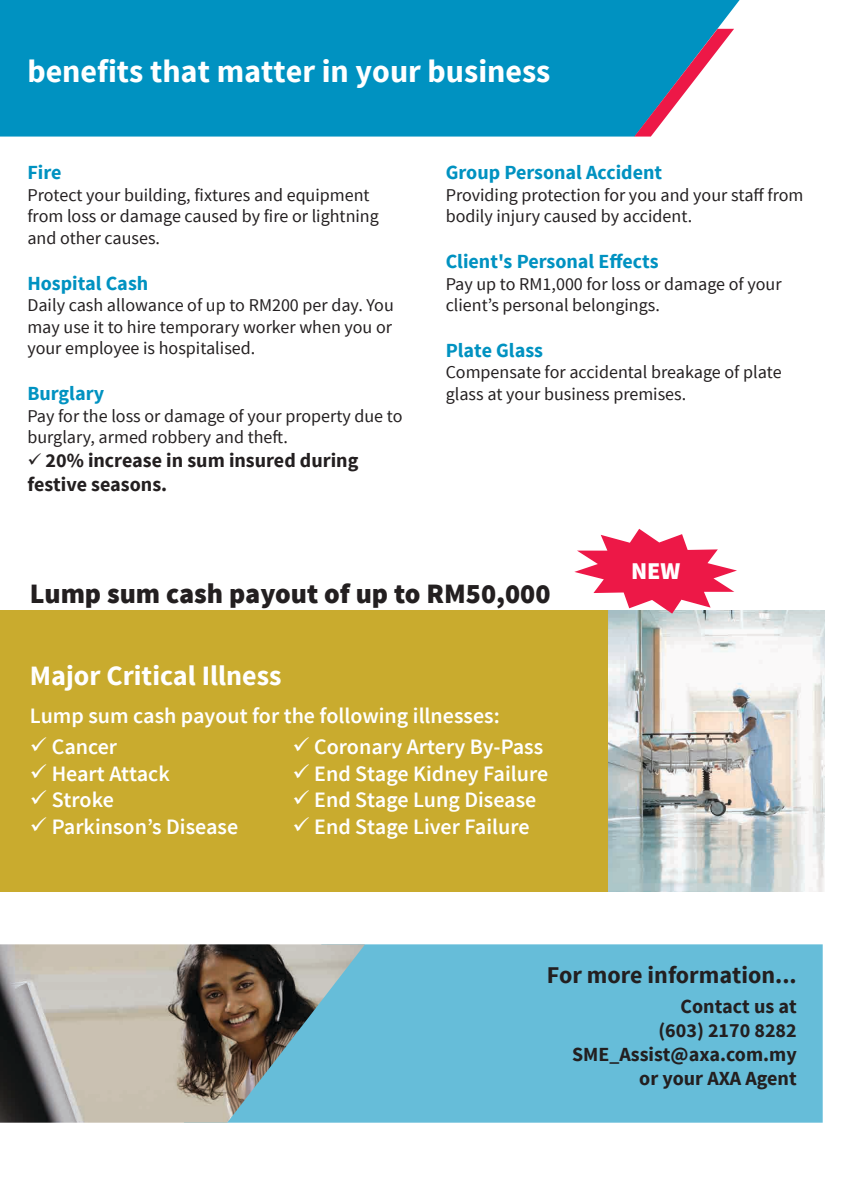
<style>
.page{position:relative;width:851px;height:1191px;background:#fff}
.page>*{position:absolute;margin:0;border:0;box-sizing:border-box;transform-origin:0 0}
.t1{font:700 32px "Source Sans Pro";color:#fff}
.t2{font:900 28px "Source Sans Pro";color:#231f20}
.t3{font:700 28px "Source Sans Pro";color:#fff}
.t4{font:700 24px "Source Sans Pro";color:#231f20}
.t5{font:900 24px "Source Sans Pro";color:#fff}
.t6{font:600 22px "Source Sans Pro";color:#fff}
.t7{font:700 20px/24px "Source Sans Pro";color:#231f20}
.t8{font:700 20px "Source Sans Pro";color:#0092c1}
.t9{font:18px/21.6px "Source Sans Pro";color:#231f20}
</style>
<div class="page">
<div style="left:0;top:0;width:739px;height:137px;background:#0092c1"></div>
<svg style="left:634px;top:29px;width:100px;height:108px"></svg>
<div style="left:365px;top:944px;width:457px;height:178px;background:#66bdd9"></div>
<img style="left:0;top:944px;width:365px;height:178px">
<div style="left:0;top:610px;width:608px;height:281px;background:#c9ab2e"></div>
<img style="left:608px;top:610px;width:216px;height:281px">
<svg style="left:574px;top:529px;width:162px;height:84px"></svg>
<h1 class="t1" style="left:27px;top:51px;width:524px">benefits that matter in your business</h1>
<p class="t8" style="left:27px;top:160px;width:36px">Fire</p>
<p class="t9" style="left:27px;top:184px;width:353px">Protect your building, fixtures and equipment from loss or damage caused by fire or lightning and other causes.</p>
<p class="t8" style="left:27px;top:270px;width:122px">Hospital Cash</p>
<p class="t9" style="left:27px;top:295px;width:368px;text-align:justify">Daily cash allowance of up to RM200 per day. You may use it to hire temporary worker when you or your employee is hospitalised.</p>
<p class="t8" style="left:27px;top:380px;width:78px">Burglary</p>
<p class="t9" style="left:27px;top:405px;width:376px">Pay for the loss or damage of your property due to burglary, armed robbery and theft.</p>
<p class="t7" style="left:27px;top:449px;width:332px">✓ 20% increase in sum insured during festive seasons.</p>
<p class="t8" style="left:445px;top:160px;width:218px">Group Personal Accident</p>
<p class="t9" style="left:445px;top:184px;width:359px">Providing protection for you and your staff from bodily injury caused by accident.</p>
<p class="t8" style="left:445px;top:248px;width:214px">Client's Personal Effects</p>
<p class="t9" style="left:445px;top:273px;width:337px">Pay up to RM1,000 for loss or damage of your client’s personal belongings.</p>
<p class="t8" style="left:445px;top:337px;width:99px">Plate Glass</p>
<p class="t9" style="left:445px;top:362px;width:337px">Compensate for accidental breakage of plate glass at your business premises.</p>
<h3 class="t5" style="left:631px;top:555px;width:51px">NEW</h3>
<h2 class="t2" style="left:30px;top:575px;width:522px">Lump sum cash payout of up to RM50,000</h2>
<h2 class="t3" style="left:30px;top:657px;width:253px">Major Critical Illness</h2>
<p class="t6" style="left:30px;top:702px;width:471px">Lump sum cash payout for the following illnesses:</p>
<p class="t6" style="left:30px;top:733px;width:89px">✓ Cancer</p>
<p class="t6" style="left:292px;top:733px;width:252px">✓ Coronary Artery By-Pass</p>
<p class="t6" style="left:30px;top:759px;width:141px">✓ Heart Attack</p>
<p class="t6" style="left:292px;top:759px;width:257px">✓ End Stage Kidney Failure</p>
<p class="t6" style="left:30px;top:786px;width:85px">✓ Stroke</p>
<p class="t6" style="left:292px;top:786px;width:245px">✓ End Stage Lung Disease</p>
<p class="t6" style="left:30px;top:812px;width:210px">✓ Parkinson’s Disease</p>
<p class="t6" style="left:292px;top:812px;width:238px">✓ End Stage Liver Failure</p>
<h3 class="t4" style="left:547px;top:960px;width:251px">For more information...</h3>
<p class="t7" style="left:572px;top:995px;width:226px;text-align:right">Contact us at<br>(603) 2170 8282<br>SME_Assist@axa.com.my or your AXA Agent</p>
</div>
